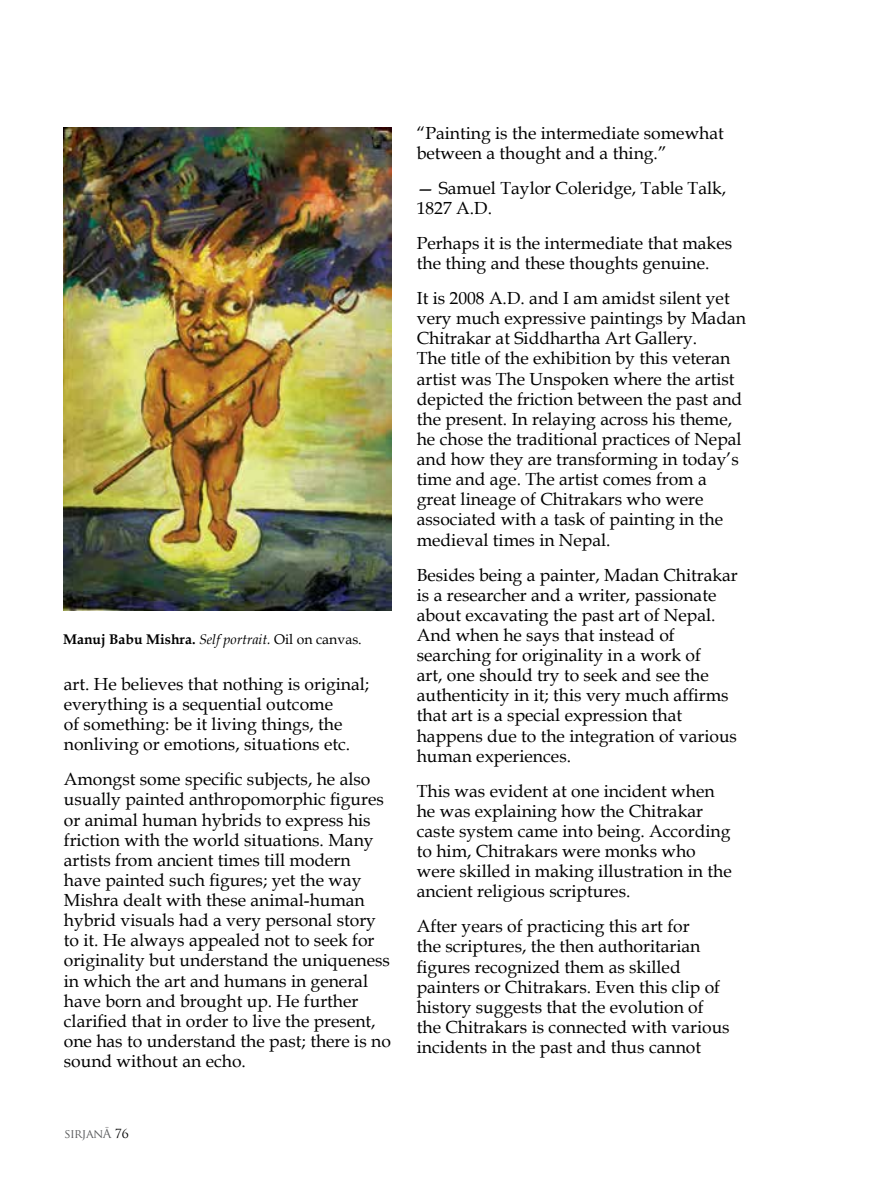
<style>
.page{position:relative;width:882px;height:1197px;background:#fff}
.page>*{position:absolute;margin:0;border:0;box-sizing:border-box;transform-origin:0 0}
.t1{font:17.5px/20.1px "Book Antiqua";color:#000}
.t2{font:700 14px "Book Antiqua";color:#000}
.t3{font:12.25px "Trajan Pro";letter-spacing:-.04em;color:#58595b}
.s1{font-weight:400;font-style:italic}
.s2{font-weight:400}
.s3{color:#000}
</style>
<div class="page">
<img style="left:64px;top:127px;width:328px;height:484px">
<p class="t2" style="left:63px;top:629px;width:300px">Manuj Babu Mishra. <span class="s1">Self portrait.</span> <span class="s2">Oil on canvas.</span></p>
<p class="t1" style="left:64px;top:674px;width:307px">art. He believes that nothing is original; everything is a sequential outcome<br>of something: be it living things, the nonliving or emotions, situations etc.</p>
<p class="t1" style="left:64px;top:769px;width:329px">Amongst some specific subjects, he also usually painted anthropomorphic figures or animal human hybrids to express his friction with the world situations. Many artists from ancient times till modern have painted such figures; yet the way Mishra dealt with these animal-human hybrid visuals had a very personal story to it. He always appealed not to seek for originality but understand the uniqueness in which the art and humans in general have born and brought up. He further clarified that in order to live the present, one has to understand the past; there is no sound without an echo.</p>
<p class="t3" style="left:65px;top:1126px;width:66px">SIRJANĀ <span class="s3">76</span></p>
<p class="t1" style="left:417px;top:122px;width:309px">“Painting is the intermediate somewhat between a thought and a thing.”</p>
<p class="t1" style="left:417px;top:177px;width:311px">— Samuel Taylor Coleridge, Table Talk,<br>1827 A.D.</p>
<p class="t1" style="left:417px;top:233px;width:317px">Perhaps it is the intermediate that makes the thing and these thoughts genuine.</p>
<p class="t1" style="left:417px;top:288px;width:331px">It is 2008 A.D. and I am amidst silent yet very much expressive paintings by Madan Chitrakar at Siddhartha Art Gallery.<br>The title of the exhibition by this veteran artist was The Unspoken where the artist depicted the friction between the past and the present. In relaying across his theme, he chose the traditional practices of Nepal and how they are transforming in today’s time and age. The artist comes from a great lineage of Chitrakars who were associated with a task of painting in the medieval times in Nepal.</p>
<p class="t1" style="left:417px;top:564px;width:323px">Besides being a painter, Madan Chitrakar is a researcher and a writer, passionate about excavating the past art of Nepal.<br>And when he says that instead of searching for originality in a work of<br>art, one should try to seek and see the authenticity in it; this very much affirms that art is a special expression that happens due to the integration of various human experiences.</p>
<p class="t1" style="left:417px;top:780px;width:316px">This was evident at one incident when he was explaining how the Chitrakar caste system came into being. According to him, Chitrakars were monks who were skilled in making illustration in the ancient religious scriptures.</p>
<p class="t1" style="left:417px;top:916px;width:314px">After years of practicing this art for<br>the scriptures, the then authoritarian figures recognized them as skilled painters or Chitrakars. Even this clip of history suggests that the evolution of the Chitrakars is connected with various incidents in the past and thus cannot</p>
</div>
